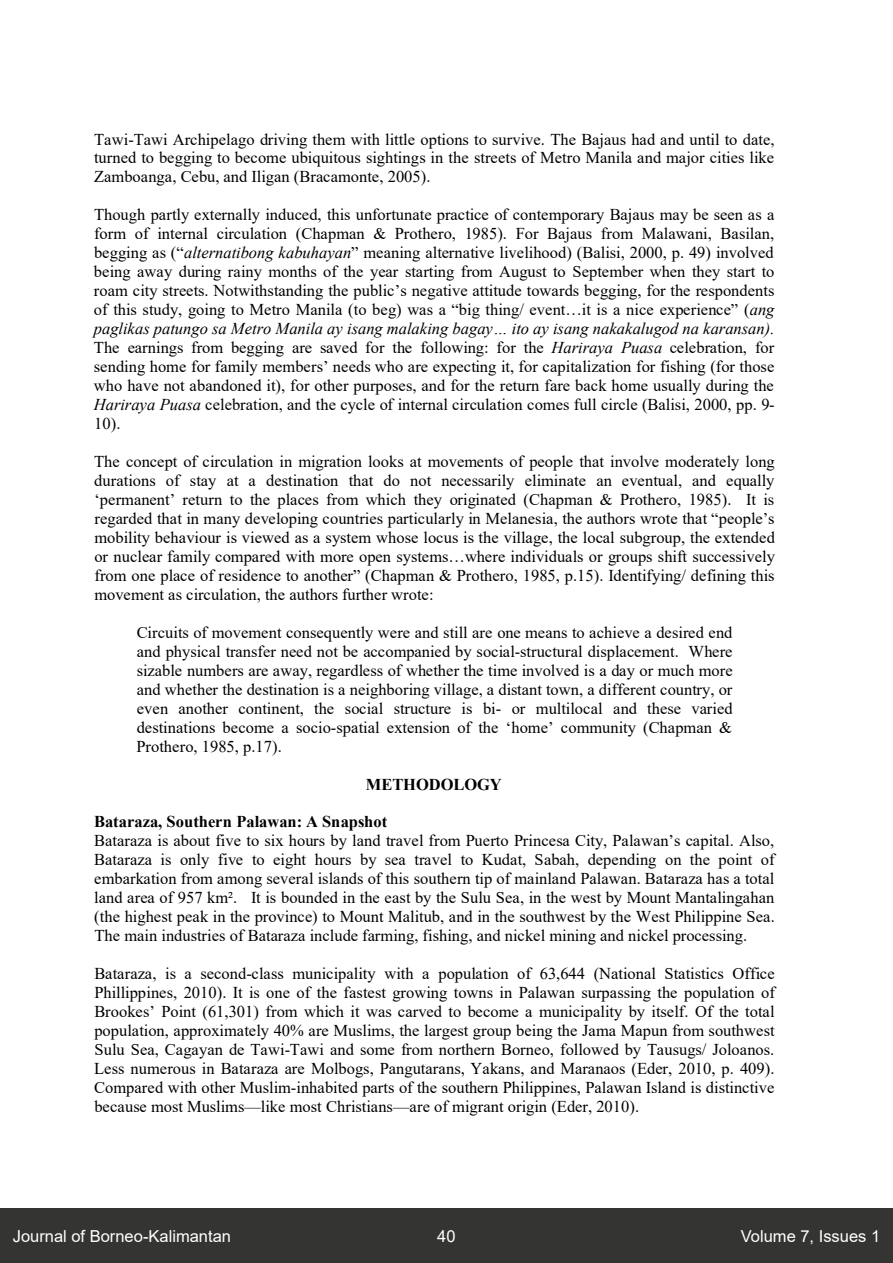
<style>
.page{position:relative;width:893px;height:1263px;background:#fff}
.page>*{position:absolute;margin:0;border:0;box-sizing:border-box;transform-origin:0 0}
.t1{font:16.5px/19px "Times New Roman";color:#000;text-align:justify}
.t2{font:16.5px "Arial";color:#fff}
.t3{font:700 16.5px "Times New Roman";letter-spacing:-.005em;color:#000}
.s1{font-style:italic}
.s2{font-weight:700}
</style>
<div class="page">
<div style="left:0;top:1209px;width:893px;height:54px;background:#343432"></div>
<p class="t1" style="left:94px;top:129px;width:682px">Tawi-Tawi Archipelago driving them with little options to survive. The Bajaus had and until to date, turned to begging to become ubiquitous sightings in the streets of Metro Manila and major cities like Zamboanga, Cebu, and Iligan (Bracamonte, 2005).</p>
<p class="t1" style="left:94px;top:205px;width:682px">Though partly externally induced, this unfortunate practice of contemporary Bajaus may be seen as a form of internal circulation (Chapman &amp; Prothero, 1985). For Bajaus from Malawani, Basilan, begging as (“<span class="s1">alternatibong kabuhayan</span>” meaning alternative livelihood) (Balisi, 2000, p. 49) involved being away during rainy months of the year starting from August to September when they start to roam city streets. Notwithstanding the public’s negative attitude towards begging, for the respondents of this study, going to Metro Manila (to beg) was a “big thing/ event…it is a nice experience” (<span class="s1">ang paglikas patungo sa Metro Manila ay isang malaking bagay… ito ay isang nakakalugod na karansan).<br></span>The earnings from begging are saved for the following: for the <span class="s1">Hariraya Puasa</span> celebration, for sending home for family members’ needs who are expecting it, for capitalization for fishing (for those who have not abandoned it), for other purposes, and for the return fare back home usually during the <span class="s1">Hariraya Puasa</span> celebration, and the cycle of internal circulation comes full circle (Balisi, 2000, pp. 9- 10).</p>
<p class="t1" style="left:94px;top:452px;width:682px">The concept of circulation in migration looks at movements of people that involve moderately long durations of stay at a destination that do not necessarily eliminate an eventual, and equally ‘permanent’ return to the places from which they originated (Chapman &amp; Prothero, 1985). It is regarded that in many developing countries particularly in Melanesia, the authors wrote that “people’s mobility behaviour is viewed as a system whose locus is the village, the local subgroup, the extended or nuclear family compared with more open systems…where individuals or groups shift successively from one place of residence to another” (Chapman &amp; Prothero, 1985, p.15). Identifying/ defining this movement as circulation, the authors further wrote:</p>
<p class="t1" style="left:137px;top:622px;width:598px">Circuits of movement consequently were and still are one means to achieve a desired end and physical transfer need not be accompanied by social-structural displacement. Where sizable numbers are away, regardless of whether the time involved is a day or much more and whether the destination is a neighboring village, a distant town, a different country, or even another continent, the social structure is bi- or multilocal and these varied destinations become a socio-spatial extension of the ‘home’ community (Chapman &amp; Prothero, 1985, p.17).</p>
<p class="t3" style="left:366px;top:772px;width:138px">METHODOLOGY</p>
<p class="t1" style="left:94px;top:811px;width:682px;text-align:left"><span class="s2">Bataraza, Southern Palawan: A Snapshot<br></span>Bataraza is about five to six hours by land travel from Puerto Princesa City, Palawan’s capital. Also, Bataraza is only five to eight hours by sea travel to Kudat, Sabah, depending on the point of embarkation from among several islands of this southern tip of mainland Palawan. Bataraza has a total land area of 957 km². It is bounded in the east by the Sulu Sea, in the west by Mount Mantalingahan (the highest peak in the province) to Mount Malitub, and in the southwest by the West Philippine Sea.<br>The main industries of Bataraza include farming, fishing, and nickel mining and nickel processing.</p>
<p class="t1" style="left:94px;top:963px;width:682px">Bataraza, is a second-class municipality with a population of 63,644 (National Statistics Office Phillippines, 2010). It is one of the fastest growing towns in Palawan surpassing the population of Brookes’ Point (61,301) from which it was carved to become a municipality by itself. Of the total population, approximately 40% are Muslims, the largest group being the Jama Mapun from southwest Sulu Sea, Cagayan de Tawi-Tawi and some from northern Borneo, followed by Tausugs/ Joloanos.<br>Less numerous in Bataraza are Molbogs, Pangutarans, Yakans, and Maranaos (Eder, 2010, p. 409).<br>Compared with other Muslim-inhabited parts of the southern Philippines, Palawan Island is distinctive because most Muslims—like most Christians—are of migrant origin (Eder, 2010).</p>
<p class="t2" style="left:13px;top:1224px;width:220px">Journal of Borneo-Kalimantan</p>
<p class="t2" style="left:437px;top:1224px;width:20px">40</p>
<p class="t2" style="left:741px;top:1224px;width:141px">Volume 7, Issues 1</p>
</div>
